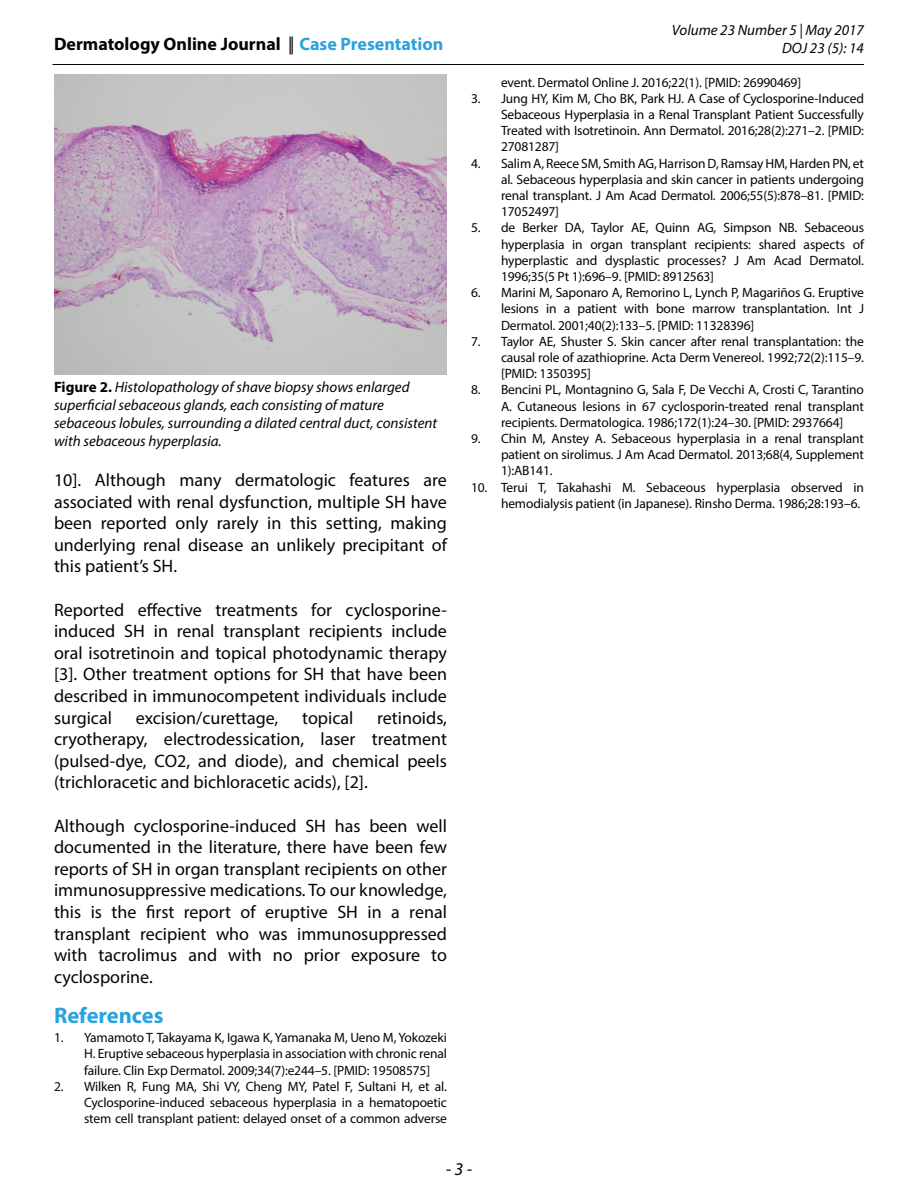
<style>
.page{position:relative;width:918px;height:1188px;background:#fff}
.page>*{position:absolute;margin:0;border:0;box-sizing:border-box;transform-origin:0 0}
.Sub_title_Reference{font:700 22.5px "Myriad Pro";color:#2aa2db}
.Body_text{font:18px/21.6px "Myriad Pro";color:#040503;text-align:justify}
.t1{font:700 18px "Myriad Pro";color:#040503}
.t2{font:italic 18px "Myriad Pro";color:#040503}
.Figure_caption{font:italic 15px/18px "Myriad Pro";color:#040503;text-align:right}
.t3{font:13.5px/16.2px "Myriad Pro";letter-spacing:-.01em;color:#040503;text-align:justify}
.s1{font-weight:400}
.s2{color:#2aa2db}
.s3{font-weight:700;font-style:normal}
</style>
<div class="page">
<hr style="left:52px;top:64px;width:812px;height:1px;background:#040503">
<img style="left:54px;top:75px;width:393px;height:300px">
<h2 class="t1" style="left:54px;top:32px;width:391px">Dermatology Online Journal <span class="s1">||</span> <span class="s2">Case Presentation</span></h2>
<p class="Figure_caption" style="left:54px;top:378px;width:385px;text-align:left"><span class="s3">Figure 2.</span> Histolopathology of shave biopsy shows enlarged superficial sebaceous glands, each consisting of mature sebaceous lobules, surrounding a dilated central duct, consistent with sebaceous hyperplasia.</p>
<p class="Body_text" style="left:54px;top:469px;width:395px">10]. Although many dermatologic features are associated with renal dysfunction, multiple SH have been reported only rarely in this setting, making underlying renal disease an unlikely precipitant of this patient’s SH.</p>
<p class="Body_text" style="left:54px;top:598px;width:395px">Reported effective treatments for cyclosporine&shy;induced SH in renal transplant recipients include oral isotretinoin and topical photodynamic therapy [3]. Other treatment options for SH that have been described in immunocompetent individuals include surgical</p>
<p class="Body_text" style="left:54px;top:706px;width:395px;text-indent:323px">retinoids, cryotherapy, electrodessication, laser treatment (pulsed-dye, CO2, and diode), and chemical peels (trichloracetic and bichloracetic acids), [2].</p>
<p class="Body_text" style="left:54px;top:814px;width:395px">Although cyclosporine-induced SH has been well documented in the literature, there have been few reports of SH in organ transplant recipients on other immunosuppressive medications. To our knowledge, this is the first report of eruptive SH in a renal transplant recipient who was immunosuppressed with tacrolimus and with no prior exposure to cyclosporine.</p>
<p class="Sub_title_Reference" style="left:54px;top:1001px;width:111px">References</p>
<p class="t3" style="left:84px;top:1029px;width:365px;text-indent:-30px">1. Yamamoto T, Takayama K, Igawa K, Yamanaka M, Ueno M, Yokozeki H. Eruptive sebaceous hyperplasia in association with chronic renal failure. Clin Exp Dermatol. 2009;34(7):e244–5. [PMID: 19508575]</p>
<p class="t3" style="left:84px;top:1078px;width:365px;text-indent:-30px">2. Wilken R, Fung MA, Shi VY, Cheng MY, Patel F, Sultani H, et al.<br>Cyclosporine-induced sebaceous hyperplasia in a hematopoetic stem cell transplant patient: delayed onset of a common adverse</p>
<p class="Body_text" style="left:136px;top:706px;width:144px">excision/curettage,</p>
<p class="Body_text" style="left:302px;top:706px;width:53px">topical</p>
<p class="Figure_caption" style="left:672px;top:20px;width:194px">Volume 23 Number 5 | May 2017<br>DOJ 23 (5): 14</p>
<p class="t3" style="left:501px;top:74px;width:302px">event. Dermatol Online J. 2016;22(1). [PMID: 26990469]</p>
<p class="t3" style="left:501px;top:90px;width:365px;text-indent:-30px">3. Jung HY, Kim M, Cho BK, Park HJ. A Case of Cyclosporine-Induced Sebaceous Hyperplasia in a Renal Transplant Patient Successfully Treated with Isotretinoin. Ann Dermatol. 2016;28(2):271–2. [PMID:<br>27081287]</p>
<p class="t3" style="left:501px;top:155px;width:365px;text-indent:-30px">4. Salim A, Reece SM, Smith AG, Harrison D, Ramsay HM, Harden PN, et al. Sebaceous hyperplasia and skin cancer in patients undergoing renal transplant. J Am Acad Dermatol. 2006;55(5):878–81. [PMID:<br>17052497]</p>
<p class="t3" style="left:501px;top:220px;width:365px;text-indent:-30px">5. de Berker DA, Taylor AE, Quinn AG, Simpson NB. Sebaceous hyperplasia in organ transplant recipients: shared aspects of hyperplastic and dysplastic processes? J Am Acad Dermatol.<br>1996;35(5 Pt 1):696–9. [PMID: 8912563]</p>
<p class="t3" style="left:501px;top:284px;width:365px;text-indent:-30px">6. Marini M, Saponaro A, Remorino L, Lynch P, Magariños G. Eruptive lesions in a patient with bone marrow transplantation. Int J Dermatol. 2001;40(2):133–5. [PMID: 11328396]</p>
<p class="t3" style="left:501px;top:333px;width:365px;text-indent:-30px">7. Taylor AE, Shuster S. Skin cancer after renal transplantation: the causal role of azathioprine. Acta Derm Venereol. 1992;72(2):115–9. [PMID: 1350395]</p>
<p class="t3" style="left:501px;top:382px;width:364px;text-indent:-30px">8. Bencini PL, Montagnino G, Sala F, De Vecchi A, Crosti C, Tarantino A. Cutaneous lesions in 67 cyclosporin-treated renal transplant recipients. Dermatologica. 1986;172(1):24–30. [PMID: 2937664]</p>
<p class="t3" style="left:501px;top:430px;width:365px;text-indent:-30px">9. Chin M, Anstey A. Sebaceous hyperplasia in a renal transplant patient on sirolimus. J Am Acad Dermatol. 2013;68(4, Supplement 1):AB141.</p>
<p class="t3" style="left:471px;top:479px;width:395px;text-align:right">10. Terui T, Takahashi M. Sebaceous hyperplasia observed in hemodialysis patient (in Japanese). Rinsho Derma. 1986;28:193–6.</p>
<h2 class="t2" style="left:446px;top:1157px;width:28px">- 3 -</h2>
</div>
